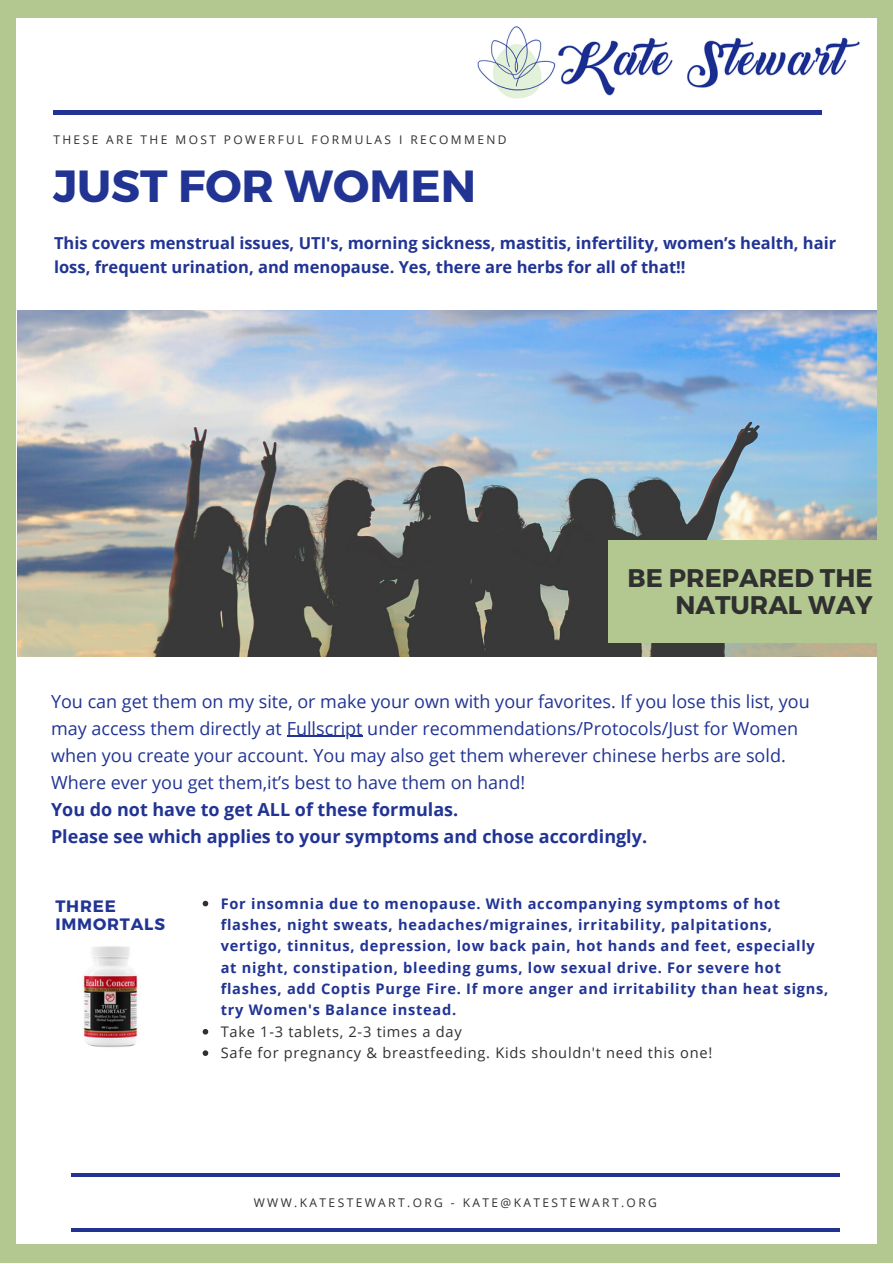
<style>
.page{position:relative;width:893px;height:1264px;background:#fff}
.page>*{position:absolute;margin:0;border:0;box-sizing:border-box;transform-origin:0 0}
.t1{font:700 45px "Montserrat";color:#213494}
.t2{font:700 25.5px/27px "Montserrat";color:#303030;text-align:right}
.t3{font:18px/27px "Open Sans";color:#213494}
.t4{font:700 18px/27px "Open Sans";color:#213494}
.t5{font:700 16.5px/24.8px "Open Sans";color:#213494}
.t6{font:700 16.5px/18px "Montserrat";letter-spacing:.05em;color:#213494}
.t7{font:700 14.55px/21.3px "Open Sans";letter-spacing:.05em;color:#213494}
.t8{font:14.55px/21.3px "Open Sans";letter-spacing:.05em;color:#303030}
.t9{font:12px "Open Sans";letter-spacing:.2em;color:#303030}
</style>
<div class="page">
<div style="left:0;top:0;width:892px;height:1262px;background:#b2c890"></div>
<div style="left:17px;top:18px;width:859px;height:1226px;background:#fff"></div>
<img style="left:17px;top:311px;width:859px;height:345px">
<hr style="left:53px;top:111px;width:768px;height:3px;background:#213494">
<div style="left:609px;top:540px;width:270px;height:102px;background:#b2c890"></div>
<img style="left:477px;top:26px;width:383px;height:73px">
<hr style="left:71px;top:1228px;width:768px;height:3px;background:#213494">
<hr style="left:71px;top:1173px;width:768px;height:3px;background:#213494">
<hr style="left:287px;top:735px;width:75px;height:2px;background:#213494">
<img style="left:55px;top:936px;width:114px;height:113px;border-radius:50%">
<svg style="left:203px;top:900px;width:5px;height:6px"></svg>
<svg style="left:203px;top:1029px;width:5px;height:5px"></svg>
<svg style="left:203px;top:1050px;width:5px;height:5px"></svg>
<p class="t9" style="left:53px;top:131px;width:454px">THESE ARE THE MOST POWERFUL FORMULAS I RECOMMEND</p>
<h1 class="t1" style="left:53px;top:157px;width:424px">JUST FOR WOMEN</h1>
<p class="t5" style="left:54px;top:230px;width:783px">This covers menstrual issues, UTI's, morning sickness, mastitis, infertility, women’s health, hair loss, frequent urination, and menopause. Yes, there are herbs for all of that!!</p>
<h2 class="t2" style="left:627px;top:563px;width:246px">BE PREPARED THE<br>NATURAL WAY</h2>
<p class="t3" style="left:51px;top:687px;width:760px">You can get them on my site, or make your own with your favorites. If you lose this list, you may access them directly at Fullscript under recommendations/Protocols/Just for Women when you create your account. You may also get them wherever chinese herbs are sold.<br>Where ever you get them,it’s best to have them on hand!</p>
<p class="t4" style="left:51px;top:795px;width:597px">You do not have to get ALL of these formulas.<br>Please see which applies to your symptoms and chose accordingly.</p>
<p class="t6" style="left:55px;top:896px;width:111px">THREE<br>IMMORTALS</p>
<p class="t7" style="left:221px;top:892px;width:609px">For insomnia due to menopause. With accompanying symptoms of hot flashes, night sweats, headaches/migraines, irritability, palpitations, vertigo, tinnitus, depression, low back pain, hot hands and feet, especially at night, constipation, bleeding gums, low sexual drive. For severe hot flashes, add Coptis Purge Fire. If more anger and irritability than heat signs, try Women's Balance instead.</p>
<p class="t8" style="left:221px;top:1020px;width:493px">Take 1-3 tablets, 2-3 times a day<br>Safe for pregnancy &amp; breastfeeding. Kids shouldn't need this one!</p>
<p class="t9" style="left:254px;top:1194px;width:404px">WWW.KATESTEWART.ORG - KATE@KATESTEWART.ORG</p>
</div>
